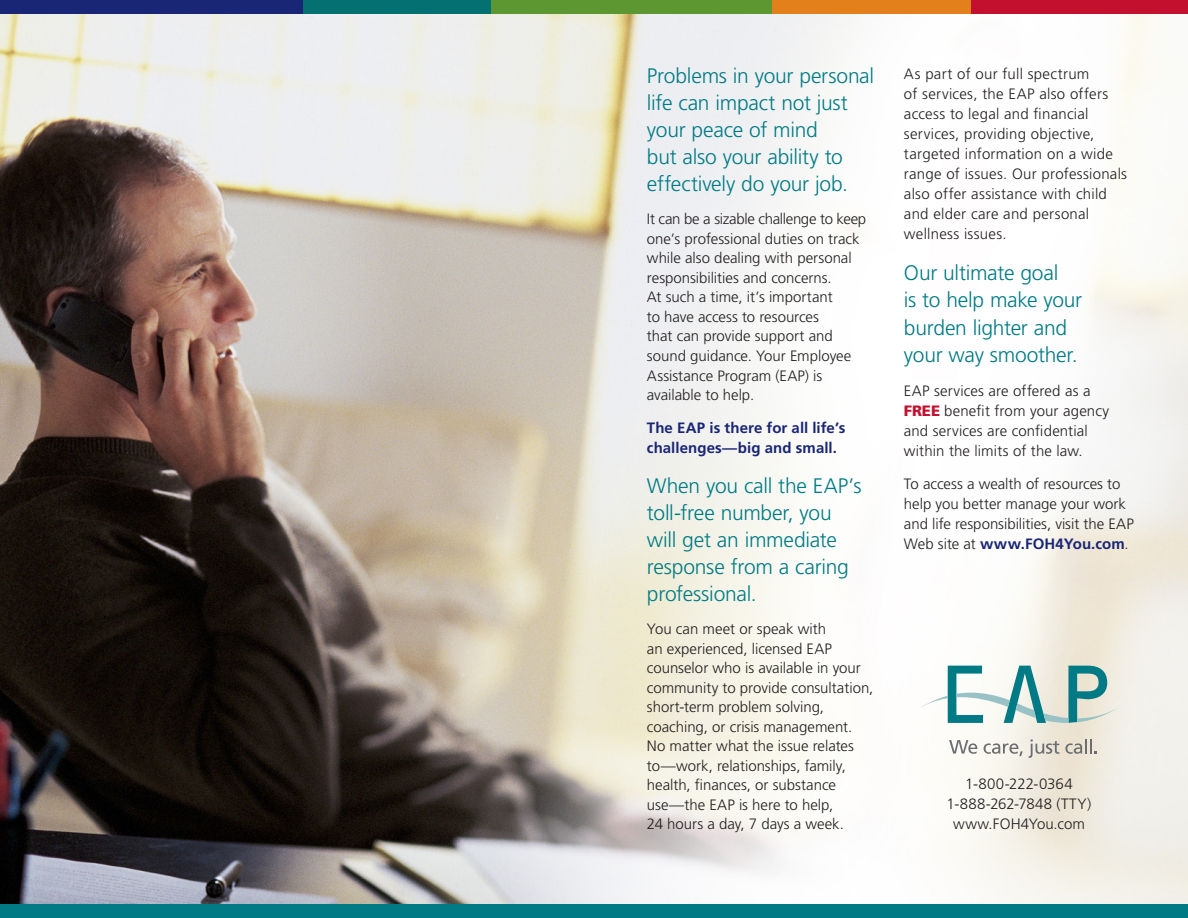
<style>
.page{position:relative;width:1188px;height:918px;background:#fff}
.page>*{position:absolute;margin:0;border:0;box-sizing:border-box;transform-origin:0 0}
.body{font:300 21px/27px "Frutiger LT Std";letter-spacing:-.01em;color:#007b85}
.body-2{font:300 15px/19.5px "Frutiger LT Std";color:#231f20}
.body-3{font:300 15px/20px "Frutiger LT Std";letter-spacing:.02em;color:#231f20}
.body-4{font:700 15px/19.5px "Frutiger LT Std";letter-spacing:.005em;color:#192575}
.s1{font-weight:900;color:#c3102f}
.s2{font-weight:700;color:#192575}
</style>
<div class="page">
<img style="left:0;top:14px;width:1188px;height:890px">
<div style="left:0;top:904px;width:1188px;height:14px;background:#007b85"></div>
<div style="left:964px;top:0;width:224px;height:14px;background:#c3102f"></div>
<div style="left:765px;top:0;width:206px;height:14px;background:#e4801b"></div>
<div style="left:491px;top:0;width:281px;height:14px;background:#5c9731"></div>
<div style="left:298px;top:0;width:193px;height:14px;background:#057072"></div>
<div style="left:0;top:0;width:303px;height:14px;background:#192575"></div>
<svg style="left:917px;top:666px;width:204px;height:57px"></svg>
<svg style="left:949px;top:740px;width:28px;height:14px"></svg>
<svg style="left:984px;top:743px;width:39px;height:13px"></svg>
<svg style="left:1029px;top:739px;width:30px;height:19px"></svg>
<svg style="left:1065px;top:739px;width:32px;height:15px"></svg>
<p class="body" style="left:647px;top:63px;width:229px">Problems in your personal life can impact not just your peace of mind<br>but also your ability to effectively do your job.</p>
<p class="body-2" style="left:647px;top:210px;width:221px">It can be a sizable challenge to keep one’s professional duties on track while also dealing with personal responsibilities and concerns.<br>At such a time, it’s important<br>to have access to resources<br>that can provide support and sound guidance. Your Employee<br>Assistance Program (EAP) is available to help.</p>
<p class="body-4" style="left:647px;top:418px;width:200px">The EAP is there for all life’s challenges—big and small.</p>
<p class="body" style="left:647px;top:473px;width:216px">When you call the EAP’s toll-free number, you will get an immediate response from a caring professional.</p>
<p class="body-2" style="left:647px;top:620px;width:228px">You can meet or speak with<br>an experienced, licensed EAP counselor who is available in your community to provide consultation, short-term problem solving, coaching, or crisis management.<br>No matter what the issue relates to—work, relationships, family, health, finances, or substance use—the EAP is here to help,<br>24 hours a day, 7 days a week.</p>
<p class="body-3" style="left:904px;top:64px;width:225px">As part of our full spectrum<br>of services, the EAP also offers access to legal and financial services, providing objective, targeted information on a wide range of issues. Our professionals also offer assistance with child and elder care and personal wellness issues.</p>
<p class="body" style="left:904px;top:259px;width:180px;line-height:27.5px">Our ultimate goal<br>is to help make your burden lighter and your way smoother.</p>
<p class="body-2" style="left:904px;top:381px;width:207px;line-height:20px">EAP services are offered as a<br><span class="s1">FREE</span> benefit from your agency and services are confidential within the limits of the law.</p>
<p class="body-2" style="left:904px;top:474px;width:231px;line-height:20px">To access a wealth of resources to help you better manage your work and life responsibilities, visit the EAP Web site at <span class="s2">www.FOH4You.com</span>.</p>
<p class="body-2" style="left:965px;top:775px;width:109px">1-800-222-0364</p>
<p class="body-2" style="left:947px;top:795px;width:146px">1-888-262-7848 (TTY)</p>
<p class="body-2" style="left:953px;top:815px;width:133px">www.FOH4You.com</p>
</div>
